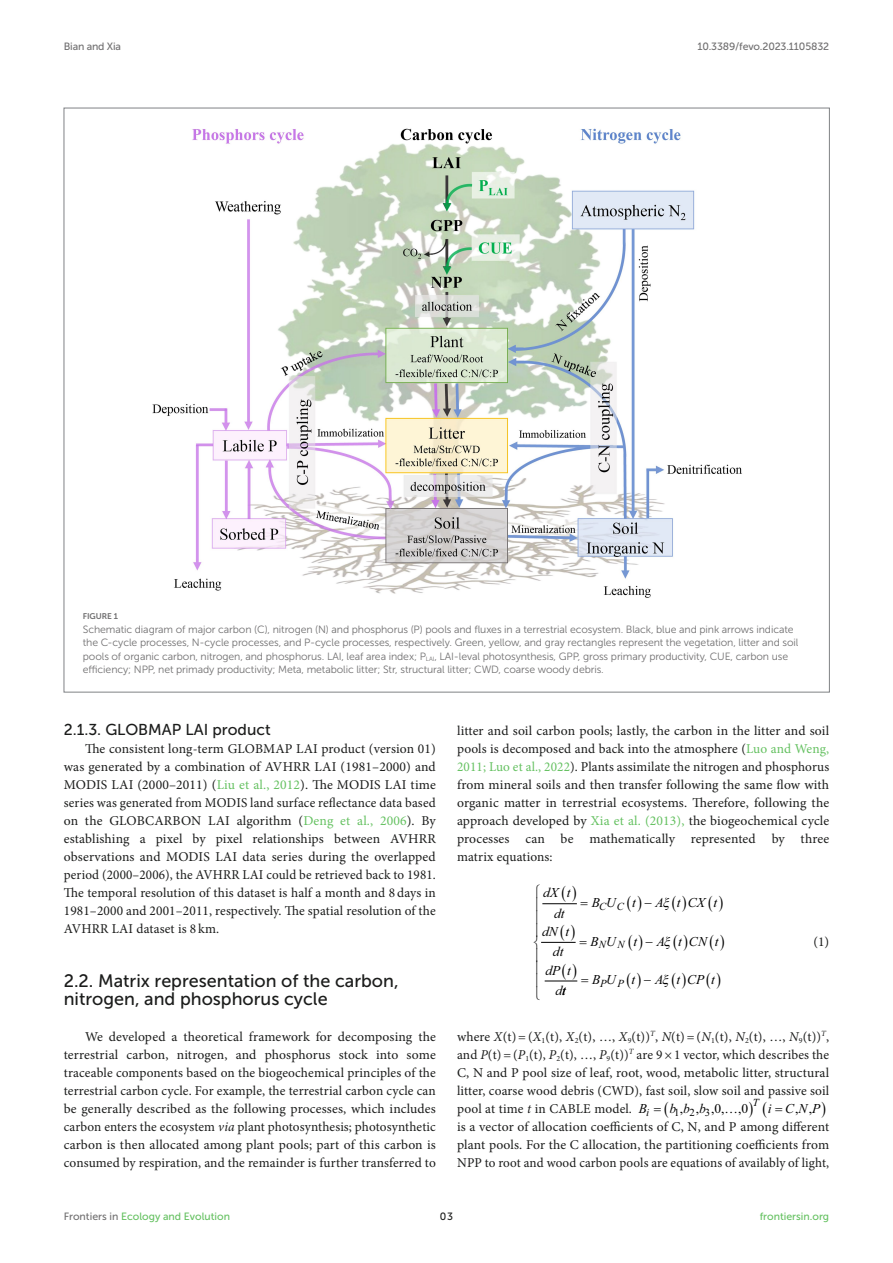
<style>
.page{position:relative;width:893px;height:1263px;background:#fff}
.page>*{position:absolute;margin:0;border:0;box-sizing:border-box;transform-origin:0 0}
.HEAD_2{font:18px/18px "Museo Sans 500";color:#1b1c1b}
.HEAD_3{font:15.75px "Museo Sans 500";color:#1b1c1b}
.TEXT_FLUSH{font:13.5px/18px "Minion Pro";letter-spacing:.01em;color:#1b1c1b;text-align:justify}
.spi-math-img{font:italic 13.5px/20.4px "Times New Roman";letter-spacing:.305em;color:#000;text-align:center}
.spi-math-img-2{font:13.5px "Times New Roman";color:#000}
.EQ{font:13.5px "Minion Pro";color:#1b1c1b}
.spi-math-img-3{font:italic 10.8px "Times New Roman";color:#000}
.spi-math-img-4{font:10.8px "Times New Roman";color:#000}
.FIG_LEG{font:10.5px/13.5px "Museo Sans 300";letter-spacing:-.01em;color:#706f70}
.t1{font:10.5px "Museo Sans 500";color:#65c161}
.t2{font:10.5px "Museo Sans 500";letter-spacing:-.015em;color:#706f70}
.t3{font:10.5px "Museo Sans 500";color:#1b1c1b}
.FIG_HD{font:8.25px "Museo Sans 700";letter-spacing:-.01em;color:#706f70}
.s1{color:#65c161}
.s2{font-style:italic}
.s3{color:#706f70}
</style>
<div class="page">
<hr style="left:542px;top:903px;width:35px;height:1px;background:#000">
<hr style="left:541px;top:942px;width:35px;height:1px;background:#000">
<hr style="left:545px;top:981px;width:32px;height:1px;background:#000">
<img style="left:152px;top:128px;width:590px;height:470px">
<p class="t2" style="left:64px;top:41px;width:59px">Bian and Xia</p>
<p class="t2" style="left:697px;top:41px;width:133px">10.3389/fevo.2023.1105832</p>
<p class="FIG_HD" style="left:83px;top:612px;width:37px">FIGURE 1</p>
<p class="FIG_LEG" style="left:83px;top:622px;width:717px">Schematic diagram of major carbon (C), nitrogen (N) and phosphorus (P) pools and fluxes in a terrestrial ecosystem. Black, blue and pink arrows indicate the C-cycle processes, N-cycle processes, and P-cycle processes, respectively. Green, yellow, and gray rectangles represent the vegetation, litter and soil pools of organic carbon, nitrogen, and phosphorus. LAI, leaf area index; P<sub>LAI</sub>, LAI-leval photosynthesis, GPP, gross primary productivity, CUE, carbon use efficiency; NPP, net primady productivity; Meta, metabolic litter; Str, structural litter; CWD, coarse woody debris.</p>
<p class="HEAD_3" style="left:64px;top:721px;width:208px">2.1.3. GLOBMAP LAI product</p>
<p class="TEXT_FLUSH" style="left:64px;top:740px;width:374px;text-indent:21px">The consistent long-term GLOBMAP LAI product (version 01) was generated by a combination of AVHRR LAI (1981–2000) and MODIS LAI (2000–2011) (<span class="s1">Liu et al., 2012</span>). The MODIS LAI time series was generated from MODIS land surface reflectance data based on the GLOBCARBON LAI algorithm (<span class="s1">Deng et al., 2006</span>). By establishing a pixel by pixel relationships between AVHRR observations and MODIS LAI data series during the overlapped period (2000–2006), the AVHRR LAI could be retrieved back to 1981.<br>The temporal resolution of this dataset is half a month and 8 days in 1981–2000 and 2001–2011, respectively. The spatial resolution of the AVHRR LAI dataset is 8 km.</p>
<p class="HEAD_2" style="left:64px;top:972px;width:336px">2.2. Matrix representation of the carbon, nitrogen, and phosphorus cycle</p>
<p class="TEXT_FLUSH" style="left:64px;top:1028px;width:374px;text-indent:21px">We developed a theoretical framework for decomposing the terrestrial carbon, nitrogen, and phosphorus stock into some traceable components based on the biogeochemical principles of the terrestrial carbon cycle. For example, the terrestrial carbon cycle can be generally described as the following processes, which includes carbon enters the ecosystem <span class="s2">via</span> plant photosynthesis; photosynthetic carbon is then allocated among plant pools; part of this carbon is consumed by respiration, and the remainder is further transferred to</p>
<p class="TEXT_FLUSH" style="left:457px;top:722px;width:374px">litter and soil carbon pools; lastly, the carbon in the litter and soil pools is decomposed and back into the atmosphere (<span class="s1">Luo and Weng, 2011; Luo et al., 2022</span>). Plants assimilate the nitrogen and phosphorus from mineral soils and then transfer following the same flow with organic matter in terrestrial ecosystems. Therefore, following the approach developed by <span class="s1">Xia et al. (2013),</span> the biogeochemical cycle processes can be mathematically represented by three matrix equations:</p>
<p class="spi-math-img" style="left:543px;top:882px;width:29px">dX t dt</p>
<p class="spi-math-img" style="left:592px;top:892px;width:46px">BU t</p>
<p class="spi-math-img" style="left:655px;top:892px;width:63px">A tCXt</p>
<p class="spi-math-img" style="left:542px;top:921px;width:29px">dN t dt</p>
<p class="spi-math-img" style="left:590px;top:931px;width:27px">B U</p>
<p class="spi-math-img" style="left:633px;top:931px;width:5px">t</p>
<p class="spi-math-img" style="left:657px;top:931px;width:63px">A tCNt</p>
<p class="spi-math-img" style="left:546px;top:960px;width:27px">dP t dt</p>
<p class="spi-math-img-3" style="left:599px;top:898px;width:26px">C C</p>
<p class="spi-math-img-3" style="left:599px;top:937px;width:27px">N N</p>
<p class="spi-math-img" style="left:592px;top:969px;width:45px">BU<sub>P</sub> <sub>P</sub> t</p>
<p class="spi-math-img" style="left:655px;top:969px;width:61px">A tCPt</p>
<p class="EQ" style="left:813px;top:932px;width:17px">(1)</p>
<p class="TEXT_FLUSH" style="left:457px;top:1028px;width:374px">where <span class="s2">X</span>(t)=(<span class="s2">X</span><sub>1</sub>(t), <span class="s2">X</span><sub>2</sub>(t), …, <span class="s2">X</span><sub>9</sub>(t))<sup>T</sup>, <span class="s2">N</span>(t)=(<span class="s2">N</span><sub>1</sub>(t), <span class="s2">N</span><sub>2</sub>(t), …, <span class="s2">N</span><sub>9</sub>(t))<sup>T</sup>, and <span class="s2">P</span>(t)= (<span class="s2">P</span><sub>1</sub>(t), <span class="s2">P</span><sub>2</sub>(t), …, <span class="s2">P</span><sub>9</sub>(t))<sup>T</sup> are 9×1 vector, which describes the C, N and P pool size of leaf, root, wood, metabolic litter, structural litter, coarse wood debris (CWD), fast soil, slow soil and passive soil pool at time <span class="s2">t</span> in CABLE model.</p>
<p class="spi-math-img-3" style="left:753px;top:1095px;width:7px">T</p>
<p class="spi-math-img" style="left:639px;top:1098px;width:10px">B</p>
<p class="spi-math-img-2" style="left:669px;top:1104px;width:57px"><span class="s2">b</span>, , <sub>3</sub>, ,0</p>
<p class="spi-math-img-3" style="left:646px;top:1104px;width:4px">i</p>
<p class="spi-math-img" style="left:683px;top:1098px;width:24px">b b</p>
<p class="spi-math-img" style="left:768px;top:1098px;width:54px">i CNP</p>
<p class="spi-math-img-4" style="left:674px;top:1108px;width:22px">1 2</p>
<p class="spi-math-img-2" style="left:738px;top:1104px;width:12px">0,</p>
<p class="spi-math-img-2" style="left:795px;top:1104px;width:19px">, ,</p>
<p class="TEXT_FLUSH" style="left:457px;top:1118px;width:374px">is a vector of allocation coefficients of C, N, and P among different plant pools. For the C allocation, the partitioning coefficients from NPP to root and wood carbon pools are equations of availably of light,</p>
<p class="t1" style="left:64px;top:1211px;width:168px"><span class="s3">Frontiers in</span> Ecology and Evolution</p>
<p class="t3" style="left:440px;top:1211px;width:15px">03</p>
<p class="t1" style="left:760px;top:1211px;width:71px">frontiersin.org</p>
</div>
